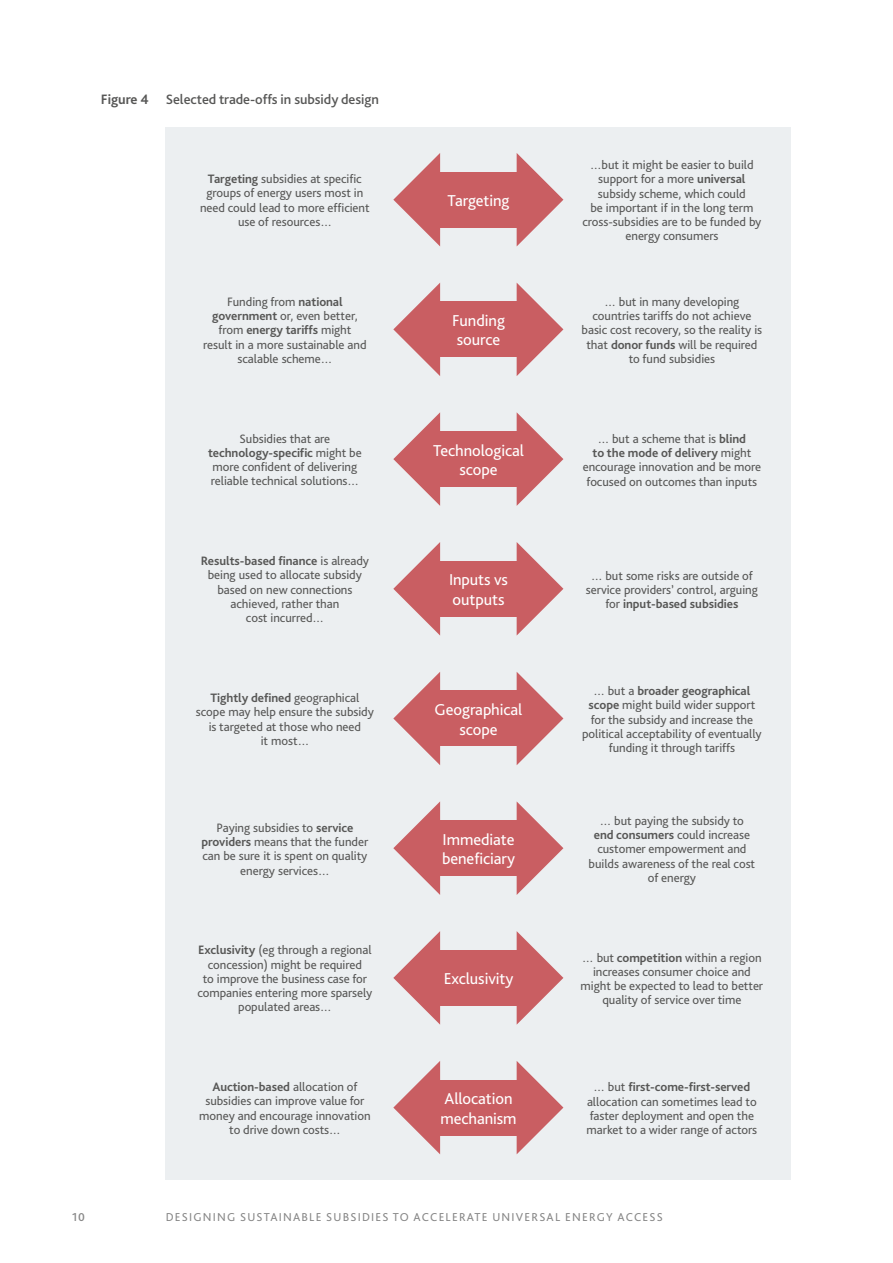
<style>
.page{position:relative;width:893px;height:1263px;background:#fff}
.page>*{position:absolute;margin:0;border:0;box-sizing:border-box;transform-origin:0 0}
.t1{font:16.5px/19.5px "Bliss Pro";letter-spacing:-.005em;color:#fff}
.t2{font:500 14.25px "Bliss Pro";letter-spacing:-.005em;color:#575756}
.t3{font:12.75px/14.2px "Bliss Pro";letter-spacing:-.005em;color:#575756;text-align:center}
.t4{font:12px "Bliss Pro";letter-spacing:.1em;color:#878787}
.t5{font:500 12px "Bliss Pro";color:#878787}
.s1{font-weight:700}
</style>
<div class="page">
<div style="left:166px;top:127px;width:625px;height:1053px;background:#eceff1"></div>
<svg style="left:517px;top:153px;width:46px;height:93px"></svg>
<svg style="left:393px;top:153px;width:47px;height:93px"></svg>
<div style="left:432px;top:172px;width:93px;height:55px;background:#c95e62"></div>
<svg style="left:517px;top:283px;width:46px;height:93px"></svg>
<svg style="left:393px;top:283px;width:47px;height:93px"></svg>
<div style="left:432px;top:302px;width:93px;height:55px;background:#c95e62"></div>
<svg style="left:517px;top:413px;width:46px;height:93px"></svg>
<svg style="left:393px;top:412px;width:47px;height:94px"></svg>
<div style="left:432px;top:431px;width:93px;height:56px;background:#c95e62"></div>
<svg style="left:517px;top:542px;width:46px;height:93px"></svg>
<svg style="left:393px;top:542px;width:47px;height:93px"></svg>
<div style="left:432px;top:561px;width:93px;height:55px;background:#c95e62"></div>
<svg style="left:517px;top:672px;width:46px;height:93px"></svg>
<svg style="left:393px;top:672px;width:47px;height:93px"></svg>
<div style="left:432px;top:691px;width:93px;height:55px;background:#c95e62"></div>
<svg style="left:517px;top:802px;width:46px;height:93px"></svg>
<svg style="left:393px;top:801px;width:47px;height:94px"></svg>
<div style="left:432px;top:820px;width:93px;height:56px;background:#c95e62"></div>
<svg style="left:517px;top:931px;width:46px;height:93px"></svg>
<svg style="left:393px;top:931px;width:47px;height:94px"></svg>
<div style="left:432px;top:950px;width:93px;height:55px;background:#c95e62"></div>
<svg style="left:517px;top:1061px;width:46px;height:93px"></svg>
<svg style="left:393px;top:1061px;width:47px;height:93px"></svg>
<div style="left:432px;top:1080px;width:93px;height:55px;background:#c95e62"></div>
<p class="t2" style="left:101px;top:91px;width:279px"><span class="s1">Figure 4</span> Selected trade-offs in subsidy design</p>
<p class="t3" style="left:200px;top:171px;width:171px"><span class="s1">Targeting</span> subsidies at specific groups of energy users most in need could lead to more efficient use of resources…</p>
<p class="t3" style="left:203px;top:294px;width:165px">Funding from <span class="s1">national government</span> or, even better, from <span class="s1">energy tariffs</span> might result in a more sustainable and scalable scheme…</p>
<p class="t3" style="left:208px;top:431px;width:155px">Subsidies that are <span class="s1">technology-specific</span> might be more confident of delivering reliable technical solutions…</p>
<p class="t3" style="left:201px;top:553px;width:170px"><span class="s1">Results-based finance</span> is already being used to allocate subsidy based on new connections achieved, rather than<br>cost incurred…</p>
<p class="t3" style="left:196px;top:690px;width:179px"><span class="s1">Tightly defined</span> geographical scope may help ensure the subsidy is targeted at those who need<br>it most…</p>
<p class="t3" style="left:201px;top:820px;width:168px">Paying subsidies to <span class="s1">service providers</span> means that the funder can be sure it is spent on quality energy services…</p>
<p class="t3" style="left:197px;top:943px;width:176px"><span class="s1">Exclusivity</span> (eg through a regional concession) might be required<br>to improve the business case for companies entering more sparsely populated areas…</p>
<p class="t3" style="left:199px;top:1079px;width:173px"><span class="s1">Auction-based</span> allocation of subsidies can improve value for money and encourage innovation to drive down costs…</p>
<p class="t1" style="left:447px;top:190px;width:64px">Targeting</p>
<p class="t1" style="left:452px;top:310px;width:54px">Funding source</p>
<p class="t1" style="left:433px;top:440px;width:93px;text-align:center">Technological scope</p>
<p class="t1" style="left:449px;top:570px;width:61px">Inputs vs outputs</p>
<p class="t1" style="left:435px;top:699px;width:89px;text-align:center">Geographical scope</p>
<p class="t1" style="left:442px;top:829px;width:74px">Immediate beneficiary</p>
<p class="t1" style="left:444px;top:968px;width:71px">Exclusivity</p>
<p class="t1" style="left:440px;top:1088px;width:78px">Allocation mechanism</p>
<p class="t3" style="left:582px;top:157px;width:181px">…but it might be easier to build support for a more <span class="s1">universal </span>subsidy scheme, which could<br>be important if in the long term cross-subsidies are to be funded by energy consumers</p>
<p class="t3" style="left:582px;top:294px;width:182px">… but in many developing countries tariffs do not achieve basic cost recovery, so the reality is that <span class="s1">donor funds</span> will be required to fund subsidies</p>
<p class="t3" style="left:583px;top:431px;width:180px">… but a scheme that is <span class="s1">blind<br>to the mode of delivery</span> might encourage innovation and be more focused on outcomes than inputs</p>
<p class="t3" style="left:586px;top:568px;width:174px">… but some risks are outside of service providers’ control, arguing for <span class="s1">input-based subsidies</span></p>
<p class="t3" style="left:582px;top:683px;width:181px">… but a <span class="s1">broader geographical scope</span> might build wider support for the subsidy and increase the political acceptability of eventually funding it through tariffs</p>
<p class="t3" style="left:589px;top:813px;width:168px">… but paying the subsidy to <span class="s1">end consumers</span> could increase customer empowerment and builds awareness of the real cost of energy</p>
<p class="t3" style="left:581px;top:950px;width:184px">… but <span class="s1">competition</span> within a region increases consumer choice and might be expected to lead to better quality of service over time</p>
<p class="t3" style="left:587px;top:1080px;width:172px">… but <span class="s1">first-come-first-served </span>allocation can sometimes lead to faster deployment and open the market to a wider range of actors</p>
<p class="t5" style="left:72px;top:1209px;width:14px">10</p>
<p class="t4" style="left:166px;top:1209px;width:498px">DESIGNING SUSTAINABLE SUBSIDIES TO ACCELERATE UNIVERSAL ENERGY ACCESS</p>
</div>
